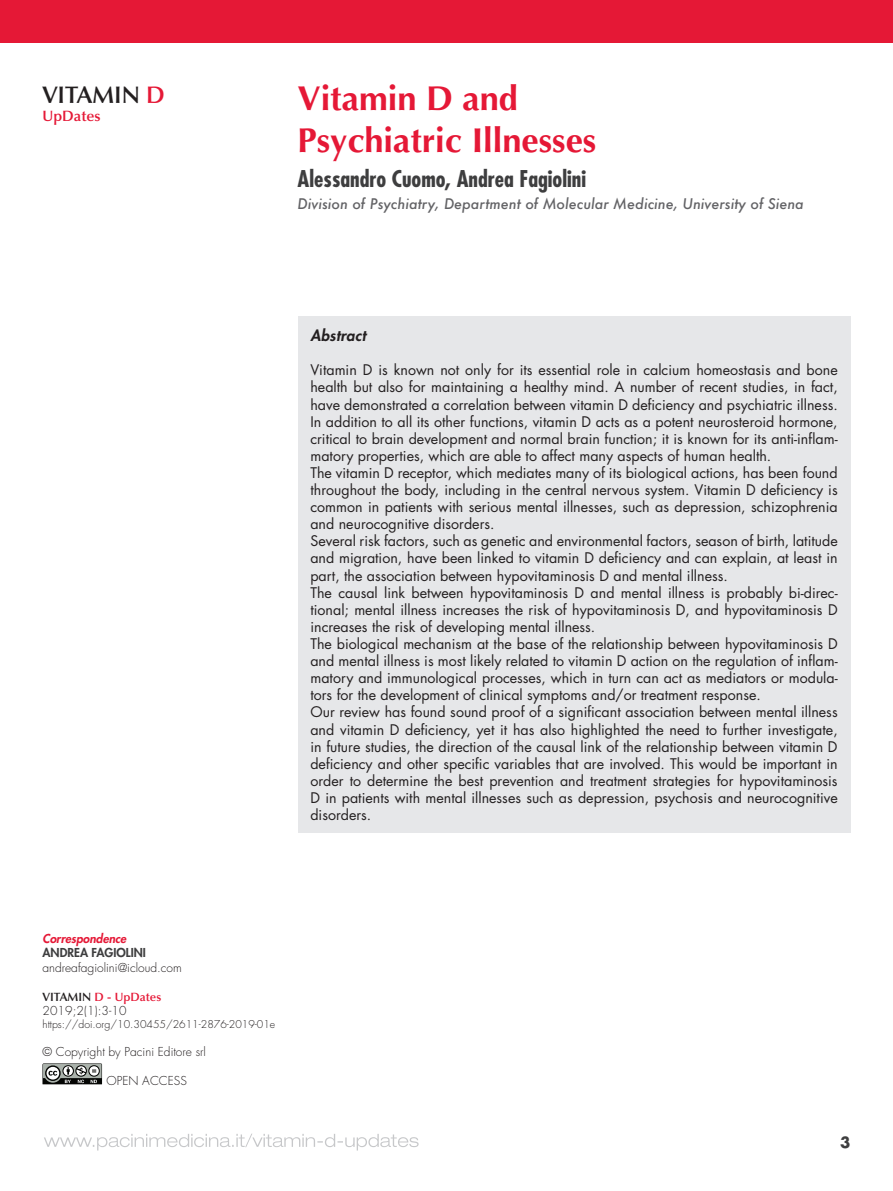
<style>
.page{position:relative;width:893px;height:1191px;background:#fff}
.page>*{position:absolute;margin:0;border:0;box-sizing:border-box;transform-origin:0 0}
.t1{font:700 34.5px/41.4px "Optima LT Std";color:#e51836}
.t2{font:600 24px "Optima LT Std";color:#231f20}
.t3{font:700 condensed 22.5px "Futura Std";color:#3e3e3f}
.t4{font:italic 800 15px "Futura Std";letter-spacing:.02em;color:#231f20}
.t5{font:600 15px "Optima LT Std";color:#e51836}
.t6{font:700 15px "Futura Std";color:#3e3e3f}
.t7{font:14.25px/17.1px "Futura Std";color:#231f20}
.t8{font:italic 500 14.25px "Futura";color:#636366}
.t9{font:300 12px "Futura Std";color:#231f20}
.t10{font:600 12px "Optima LT Std";color:#e51836}
.t11{font:800 12px "Futura Std";color:#3e3e3f}
.t12{font:italic 800 12px "Futura Std";color:#e51836}
.t13{font:300 10.5px "Futura Std";color:#231f20}
.s1{color:#e51836}
.s2{color:#231f20}
</style>
<div class="page">
<div style="left:0;top:0;width:893px;height:43px;background:#e51836"></div>
<svg style="left:44px;top:1133px;width:375px;height:17px"></svg>
<svg style="left:43px;top:1063px;width:59px;height:21px"></svg>
<div style="left:298px;top:316px;width:552px;height:517px;background:#e6e7e9"></div>
<h2 class="t2" style="left:43px;top:81px;width:124px">VITAMIN <span class="s1">D</span></h2>
<p class="t5" style="left:43px;top:107px;width:60px">UpDates</p>
<h1 class="t1" style="left:298px;top:78px;width:300px">Vitamin D and<br>Psychiatric Illnesses</h1>
<h3 class="t3" style="left:298px;top:165px;width:290px">Alessandro Cuomo, Andrea Fagiolini</h3>
<p class="t8" style="left:298px;top:193px;width:508px">Division of Psychiatry, Department of Molecular Medicine, University of Siena</p>
<p class="t4" style="left:310px;top:326px;width:57px">Abstract</p>
<p class="t7" style="left:310px;top:362px;width:529px">Vitamin D is known not only for its essential role in calcium homeostasis and bone health but also for maintaining a healthy mind. A number of recent studies, in fact, have demonstrated a correlation between vitamin D deficiency and psychiatric illness.<br>In addition to all its other functions, vitamin D acts as a potent neurosteroid hormone, critical to brain development and normal brain function; it is known for its anti-inflam&shy;matory properties, which are able to affect many aspects of human health.<br>The vitamin D receptor, which mediates many of its biological actions, has been found throughout the body, including in the central nervous system. Vitamin D deficiency is common in patients with serious mental illnesses, such as depression, schizophrenia and neurocognitive disorders.<br>Several risk factors, such as genetic and environmental factors, season of birth, latitude and migration, have been linked to vitamin D deficiency and can explain, at least in part, the association between hypovitaminosis D and mental illness.<br>The causal link between hypovitaminosis D and mental illness is probably bi-direc&shy;tional; mental illness increases the risk of hypovitaminosis D, and hypovitaminosis D increases the risk of developing mental illness.<br>The biological mechanism at the base of the relationship between hypovitaminosis D and mental illness is most likely related to vitamin D action on the regulation of inflam&shy;matory and immunological processes, which in turn can act as mediators or modula&shy;tors for the development of clinical symptoms and/or treatment response.<br>Our review has found sound proof of a significant association between mental illness and vitamin D deficiency, yet it has also highlighted the need to further investigate, in future studies, the direction of the causal link of the relationship between vitamin D deficiency and other specific variables that are involved. This would be important in order to determine the best prevention and treatment strategies for hypovitaminosis D in patients with mental illnesses such as depression, psychosis and neurocognitive disorders.</p>
<p class="t12" style="left:43px;top:931px;width:85px">Correspondence</p>
<p class="t11" style="left:43px;top:945px;width:105px">ANDREA FAGIOLINI</p>
<p class="t9" style="left:43px;top:960px;width:141px">andreafagiolini@icloud.com</p>
<p class="t10" style="left:43px;top:989px;width:120px"><span class="s2">VITAMIN</span> D - UpDates</p>
<p class="t9" style="left:43px;top:1003px;width:86px">2019;2(1):3-10</p>
<p class="t13" style="left:43px;top:1017px;width:234px">https://doi.org/10.30455/2611-2876-2019-01e</p>
<p class="t9" style="left:43px;top:1044px;width:165px">© Copyright by Pacini Editore srl</p>
<p class="t9" style="left:106px;top:1073px;width:82px">OPEN ACCESS</p>
<p class="t6" style="left:840px;top:1132px;width:12px">3</p>
</div>
